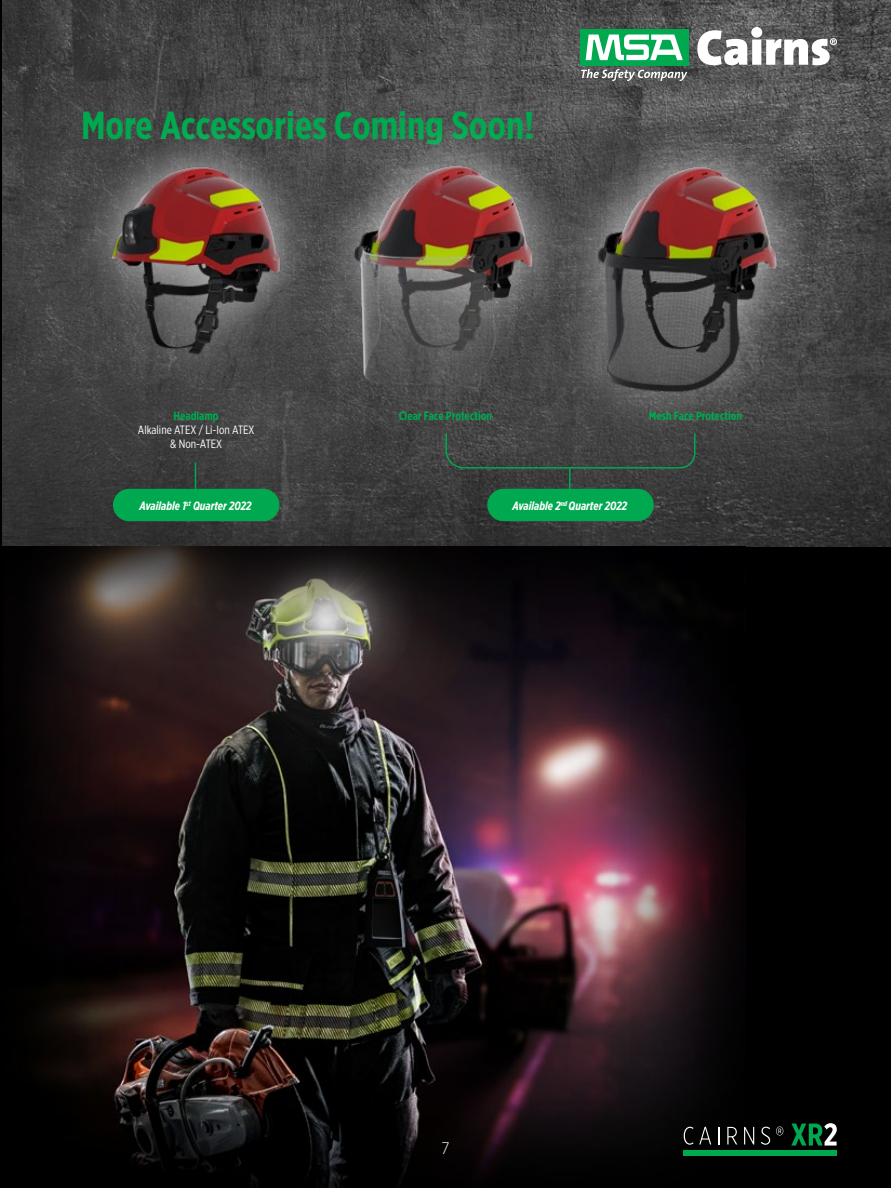
<style>
.page{position:relative;width:891px;height:1188px;background:#000}
.page>*{position:absolute;margin:0;border:0;box-sizing:border-box;transform-origin:0 0}
.t1{font:700 39px "Gotham X Narrow";color:#00a94f}
.t2{font:300 semi-condensed 18px "Myriad Pro";color:#fff}
.t3{font:italic 700 12px "Gotham X Narrow";color:#fff}
.t4{font:700 12px "Gotham X Narrow";color:#00a94f}
.t5{font:12px/14.4px "Gotham X Narrow";color:#fff;text-align:center}
</style>
<div class="page">
<img style="left:2px;top:0;width:889px;height:546px">
<img style="left:2px;top:544px;width:746px;height:644px">
<div style="left:580px;top:29px;width:108px;height:36px;background:#00a94f"></div>
<svg style="left:586px;top:35px;width:97px;height:25px"></svg>
<svg style="left:581px;top:69px;width:106px;height:12px"></svg>
<svg style="left:697px;top:27px;width:140px;height:38px;background:#a6a6a6"></svg>
<svg style="left:684px;top:1127px;width:27px;height:18px"></svg>
<svg style="left:718px;top:1127px;width:1px;height:17px"></svg>
<svg style="left:727px;top:1127px;width:10px;height:17px"></svg>
<svg style="left:744px;top:1127px;width:10px;height:17px"></svg>
<svg style="left:761px;top:1127px;width:9px;height:18px"></svg>
<svg style="left:776px;top:1127px;width:7px;height:9px"></svg>
<div style="left:683px;top:1150px;width:154px;height:6px;background:#00a94f"></div>
<svg style="left:791px;top:1123px;width:46px;height:23px"></svg>
<div style="left:66px;top:118px;width:261px;height:281px;background:#fff;opacity:.75"></div>
<img style="left:81px;top:160px;width:227px;height:197px">
<div style="left:113px;top:489px;width:166px;height:32px;background:#00a94f;border-radius:16px"></div>
<hr style="left:195px;top:463px;width:1px;height:38px;background:#00a94f">
<div style="left:308px;top:117px;width:272px;height:316px;background:#fff;opacity:.75"></div>
<img style="left:331px;top:160px;width:221px;height:237px">
<div style="left:552px;top:119px;width:272px;height:322px;background:#fff;opacity:.75"></div>
<img style="left:581px;top:162px;width:229px;height:236px">
<div style="left:487px;top:489px;width:167px;height:32px;background:#00a94f;border-radius:16px"></div>
<svg style="left:445px;top:432px;width:251px;height:37px;background:#3f4742"></svg>
<hr style="left:569px;top:469px;width:2px;height:32px;background:#00a94f">
<h1 class="t1" style="left:81px;top:101px;width:455px">More Accessories Coming Soon!</h1>
<p class="t4" style="left:174px;top:408px;width:47px">Headlamp</p>
<p class="t5" style="left:138px;top:423px;width:118px">Alkaline ATEX / Li-Ion ATEX &amp; Non-ATEX</p>
<p class="t3" style="left:139px;top:498px;width:114px">Available 1<sup>st</sup> Quarter 2022</p>
<p class="t4" style="left:399px;top:408px;width:95px">Clear Face Protection</p>
<p class="t4" style="left:649px;top:408px;width:95px">Mesh Face Protection</p>
<p class="t3" style="left:512px;top:498px;width:116px">Available 2<sup>nd</sup> Quarter 2022</p>
<h2 class="t2" style="left:441px;top:1138px;width:10px">7</h2>
</div>
